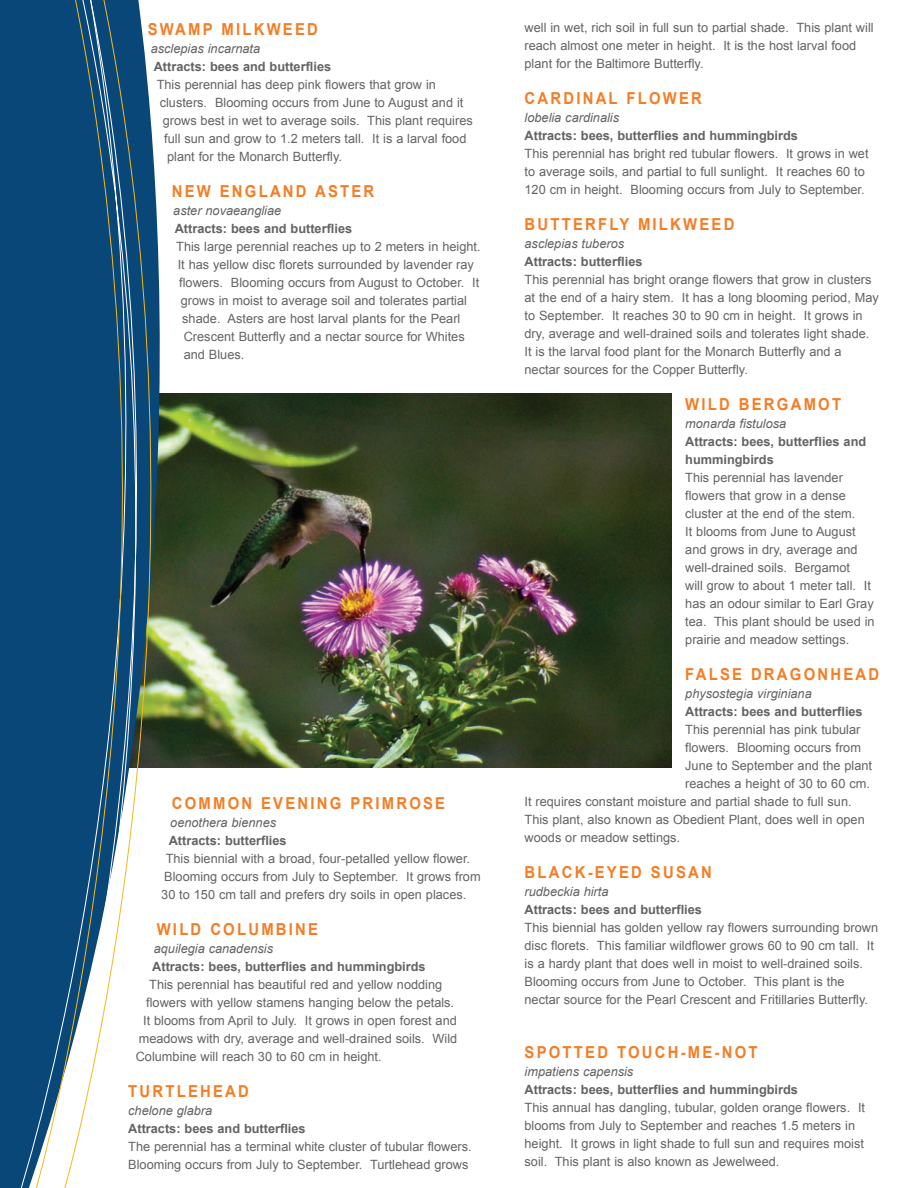
<style>
.page{position:relative;width:918px;height:1188px;background:#fff}
.page>*{position:absolute;margin:0;border:0;box-sizing:border-box;transform-origin:0 0}
.t1{font:700 16.5px "Arial";letter-spacing:.15em;color:#f47d25;scale:.9 1}
.t2{font:12.75px/18px "Arial";color:#636366}
.t3{font:700 12.75px/18px "Arial";color:#636366}
.t4{font:italic 12.75px "Arial";color:#636366}
</style>
<div class="page">
<img style="left:250px;top:393px;width:421px;height:375px">
<svg style="left:0;top:0;width:250px;height:1188px"></svg>
<div style="left:19px;top:0;width:12px;height:1188px;background:#084777"></div>
<svg style="left:31px;top:0;width:174px;height:1188px"></svg>
<p class="t1" style="left:148px;top:18px;width:191px">SWAMP MILKWEED</p>
<p class="t4" style="left:151px;top:40px;width:111px">asclepias incarnata</p>
<p class="t3" style="left:154px;top:57px;width:179px">Attracts: bees and butterflies</p>
<p class="t2" style="left:157px;top:75px;width:281px">This perennial has deep pink flowers that grow in</p>
<p class="t2" style="left:160px;top:93px;width:305px">clusters. Blooming occurs from June to August and it</p>
<p class="t2" style="left:163px;top:111px;width:312px">grows best in wet to average soils. This plant requires</p>
<p class="t2" style="left:164px;top:129px;width:304px">full sun and grow to 1.2 meters tall. It is a larval food</p>
<p class="t2" style="left:167px;top:147px;width:176px">plant for the Monarch Butterfly.</p>
<p class="t1" style="left:172px;top:180px;width:227px">NEW ENGLAND ASTER</p>
<p class="t4" style="left:173px;top:202px;width:110px">aster novaeangliae</p>
<p class="t3" style="left:175px;top:219px;width:179px">Attracts: bees and butterflies</p>
<p class="t2" style="left:176px;top:237px;width:306px">This large perennial reaches up to 2 meters in height.</p>
<p class="t2" style="left:178px;top:255px;width:298px">It has yellow disc florets surrounded by lavender ray</p>
<p class="t2" style="left:179px;top:273px;width:302px">flowers. Blooming occurs from August to October. It</p>
<p class="t2" style="left:181px;top:291px;width:288px">grows in moist to average soil and tolerates partial</p>
<p class="t2" style="left:182px;top:309px;width:280px">shade. Asters are host larval plants for the Pearl</p>
<p class="t2" style="left:184px;top:327px;width:282px">Crescent Butterfly and a nectar source for Whites</p>
<p class="t2" style="left:184px;top:345px;width:62px">and Blues.</p>
<p class="t1" style="left:172px;top:792px;width:305px">COMMON EVENING PRIMROSE</p>
<p class="t4" style="left:170px;top:814px;width:107px">oenothera biennes</p>
<p class="t3" style="left:169px;top:831px;width:119px">Attracts: butterflies</p>
<p class="t2" style="left:161px;top:849px;width:321px;text-indent:5px">This biennial with a broad, four-petalled yellow flower.<br>Blooming occurs from July to September. It grows from<br>30 to 150 cm tall and prefers dry soils in open places.</p>
<p class="t1" style="left:157px;top:918px;width:181px">WILD COLUMBINE</p>
<p class="t4" style="left:154px;top:940px;width:121px">aquilegia canadensis</p>
<p class="t3" style="left:152px;top:957px;width:275px">Attracts: bees, butterflies and hummingbirds</p>
<p class="t2" style="left:149px;top:975px;width:295px">This perennial has beautiful red and yellow nodding</p>
<p class="t2" style="left:146px;top:993px;width:309px">flowers with yellow stamens hanging below the petals.</p>
<p class="t2" style="left:143px;top:1011px;width:315px">It blooms from April to July. It grows in open forest and</p>
<p class="t2" style="left:139px;top:1029px;width:320px">meadows with dry, average and well-drained soils. Wild</p>
<p class="t2" style="left:136px;top:1047px;width:247px">Columbine will reach 30 to 60 cm in height.</p>
<p class="t1" style="left:128px;top:1080px;width:136px">TURTLEHEAD</p>
<p class="t4" style="left:128px;top:1102px;width:85px">chelone glabra</p>
<p class="t3" style="left:128px;top:1119px;width:179px">Attracts: bees and butterflies</p>
<p class="t2" style="left:128px;top:1137px;width:345px">The perennial has a terminal white cluster of tubular flowers.<br>Blooming occurs from July to September. Turtlehead grows</p>
<p class="t2" style="left:525px;top:18px;width:351px">well in wet, rich soil in full sun to partial shade. This plant will reach almost one meter in height. It is the host larval food plant for the Baltimore Butterfly.</p>
<p class="t1" style="left:525px;top:87px;width:199px">CARDINAL FLOWER</p>
<p class="t4" style="left:525px;top:109px;width:96px">lobelia cardinalis</p>
<p class="t3" style="left:525px;top:127px;width:275px">Attracts: bees, butterflies and hummingbirds</p>
<p class="t2" style="left:525px;top:144px;width:346px">This perennial has bright red tubular flowers. It grows in wet to average soils, and partial to full sunlight. It reaches 60 to<br>120 cm in height. Blooming occurs from July to September.</p>
<p class="t1" style="left:525px;top:213px;width:235px">BUTTERFLY MILKWEED</p>
<p class="t4" style="left:525px;top:235px;width:101px">asclepias tuberos</p>
<p class="t3" style="left:525px;top:253px;width:119px">Attracts: butterflies</p>
<p class="t2" style="left:525px;top:270px;width:356px">This perennial has bright orange flowers that grow in clusters at the end of a hairy stem. It has a long blooming period, May to September. It reaches 30 to 90 cm in height. It grows in dry, average and well-drained soils and tolerates light shade.<br>It is the larval food plant for the Monarch Butterfly and a nectar sources for the Copper Butterfly.</p>
<p class="t1" style="left:685px;top:393px;width:175px">WILD BERGAMOT</p>
<p class="t4" style="left:685px;top:415px;width:102px">monarda fistulosa</p>
<p class="t3" style="left:685px;top:433px;width:183px">Attracts: bees, butterflies and hummingbirds</p>
<p class="t2" style="left:685px;top:468px;width:191px">This perennial has lavender flowers that grow in a dense cluster at the end of the stem.<br>It blooms from June to August and grows in dry, average and well-drained soils. Bergamot<br>will grow to about 1 meter tall. It has an odour similar to Earl Gray tea. This plant should be used in prairie and meadow settings.</p>
<p class="t1" style="left:685px;top:663px;width:217px">FALSE Dr AGONHEAD</p>
<p class="t4" style="left:685px;top:685px;width:128px">physostegia virginiana</p>
<p class="t3" style="left:685px;top:703px;width:179px">Attracts: bees and butterflies</p>
<p class="t2" style="left:685px;top:720px;width:177px">This perennial has pink tubular</p>
<p class="t2" style="left:685px;top:738px;width:177px">flowers. Blooming occurs from</p>
<p class="t2" style="left:685px;top:756px;width:188px">June to September and the plant</p>
<p class="t2" style="left:685px;top:774px;width:186px">reaches a height of 30 to 60 cm.</p>
<p class="t2" style="left:525px;top:792px;width:329px">It requires constant moisture and partial shade to full sun.</p>
<p class="t2" style="left:525px;top:810px;width:342px">This plant, also known as Obedient Plant, does well in open</p>
<p class="t2" style="left:525px;top:828px;width:157px">woods or meadow settings.</p>
<p class="t1" style="left:525px;top:861px;width:210px">BLACK-EYED SUSAN</p>
<p class="t4" style="left:525px;top:883px;width:85px">rudbeckia hirta</p>
<p class="t3" style="left:525px;top:901px;width:179px">Attracts: bees and butterflies</p>
<p class="t2" style="left:525px;top:918px;width:355px">This biennial has golden yellow ray flowers surrounding brown disc florets. This familiar wildflower grows 60 to 90 cm tall. It is a hardy plant that does well in moist to well-drained soils.<br>Blooming occurs from June to October. This plant is the nectar source for the Pearl Crescent and Fritillaries Butterfly.</p>
<p class="t1" style="left:525px;top:1041px;width:260px">SPOTTED TOUCH-ME-NOT</p>
<p class="t4" style="left:525px;top:1063px;width:110px">impatiens capensis</p>
<p class="t3" style="left:525px;top:1081px;width:275px">Attracts: bees, butterflies and hummingbirds</p>
<p class="t2" style="left:525px;top:1098px;width:342px">This annual has dangling, tubular, golden orange flowers. It blooms from July to September and reaches 1.5 meters in height. It grows in light shade to full sun and requires moist soil. This plant is also known as Jewelweed.</p>
</div>
